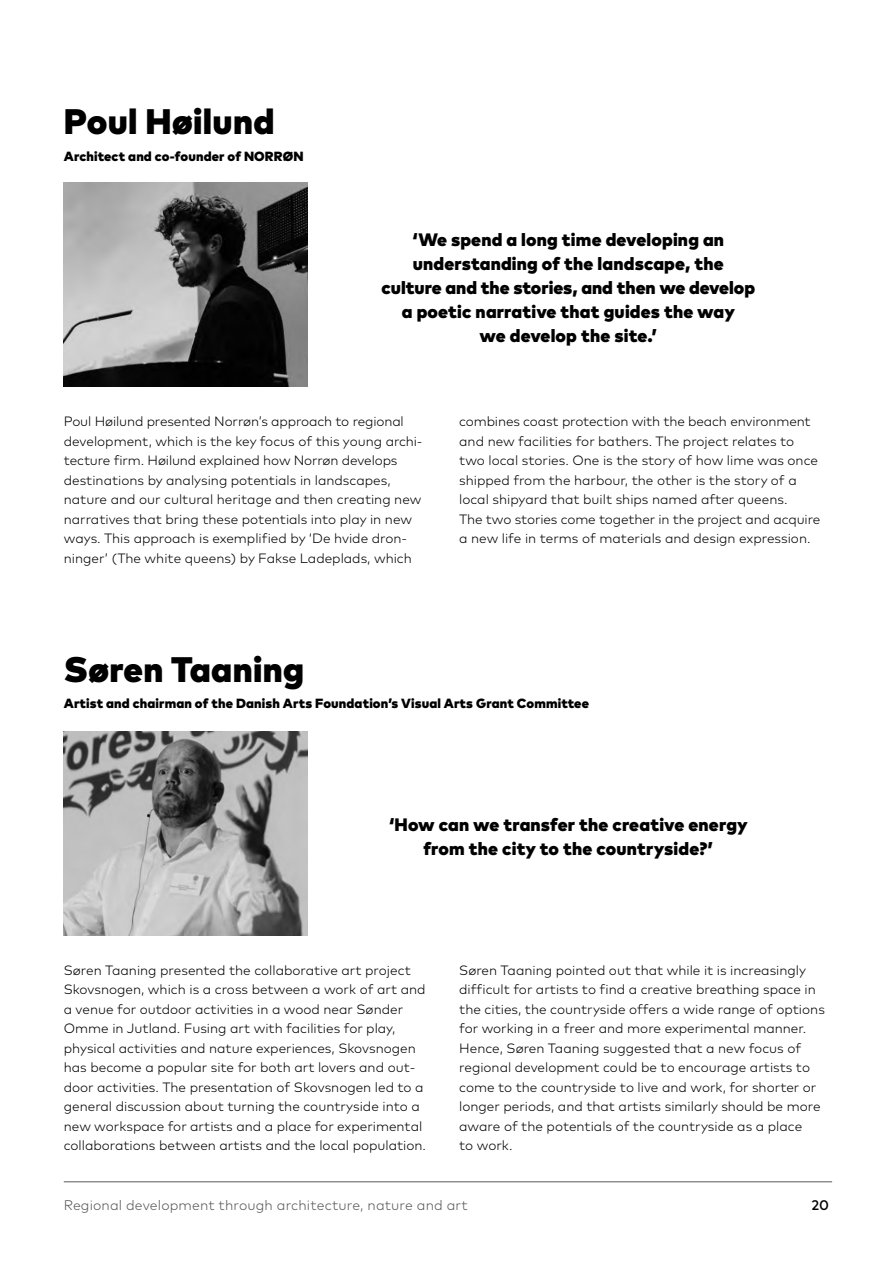
<style>
.page{position:relative;width:893px;height:1263px;background:#fff}
.page>*{position:absolute;margin:0;border:0;box-sizing:border-box;transform-origin:0 0}
.t1{font:900 35.4px "Mark Pro";letter-spacing:.01em;color:#000}
.t2{font:900 18px/24px "Mark Pro";letter-spacing:.01em;color:#000;text-align:center}
.t3{font:300 13.95px "Mark Pro";letter-spacing:.01em;color:#58595b}
.t4{font:500 13.95px "Mark Pro";color:#000}
.t5{font:300 13.5px/19.5px "Mark Pro";color:#000}
.t6{font:900 13.35px "Mark Pro";letter-spacing:.01em;color:#000}
</style>
<div class="page">
<hr style="left:64px;top:1181px;width:768px;height:1px;background:#58595b">
<img style="left:64px;top:183px;width:244px;height:204px">
<img style="left:64px;top:731px;width:244px;height:205px">
<h1 class="t1" style="left:64px;top:94px;width:212px">Poul Høilund</h1>
<p class="t6" style="left:64px;top:146px;width:241px">Architect and co-founder of NORRØN</p>
<h2 class="t2" style="left:382px;top:226px;width:375px">‘We spend a long time developing an understanding of the landscape, the culture and the stories, and then we develop a poetic narrative that guides the way<br>we develop the site.’</h2>
<p class="t5" style="left:64px;top:411px;width:360px">Poul Høilund presented Norrøn’s approach to regional development, which is the key focus of this young archi&shy;tecture firm. Høilund explained how Norrøn develops destinations by analysing potentials in landscapes, nature and our cultural heritage and then creating new narratives that bring these potentials into play in new ways. This approach is exemplified by ‘De hvide dron&shy;ninger’ (The white queens) by Fakse Ladeplads, which</p>
<p class="t5" style="left:459px;top:411px;width:363px">combines coast protection with the beach environment and new facilities for bathers. The project relates to two local stories. One is the story of how lime was once shipped from the harbour, the other is the story of a local shipyard that built ships named after queens.<br>The two stories come together in the project and acquire a new life in terms of materials and design expression.</p>
<h1 class="t1" style="left:64px;top:642px;width:242px">Søren Taaning</h1>
<p class="t6" style="left:64px;top:693px;width:527px">Artist and chairman of the Danish Arts Foundation’s Visual Arts Grant Committee</p>
<h2 class="t2" style="left:389px;top:811px;width:360px">‘How can we transfer the creative energy from the city to the countryside?’</h2>
<p class="t5" style="left:64px;top:959px;width:364px">Søren Taaning presented the collaborative art project Skovsnogen, which is a cross between a work of art and a venue for outdoor activities in a wood near Sønder Omme in Jutland. Fusing art with facilities for play, physical activities and nature experiences, Skovsnogen has become a popular site for both art lovers and out&shy;door activities. The presentation of Skovsnogen led to a general discussion about turning the countryside into a new workspace for artists and a place for experimental collaborations between artists and the local population.</p>
<p class="t5" style="left:459px;top:959px;width:367px">Søren Taaning pointed out that while it is increasingly difficult for artists to find a creative breathing space in the cities, the countryside offers a wide range of options for working in a freer and more experimental manner.<br>Hence, Søren Taaning suggested that a new focus of regional development could be to encourage artists to come to the countryside to live and work, for shorter or longer periods, and that artists similarly should be more aware of the potentials of the countryside as a place<br>to work.</p>
<p class="t3" style="left:64px;top:1195px;width:406px">Regional development through architecture, nature and art</p>
<p class="t4" style="left:811px;top:1195px;width:19px">20</p>
</div>
